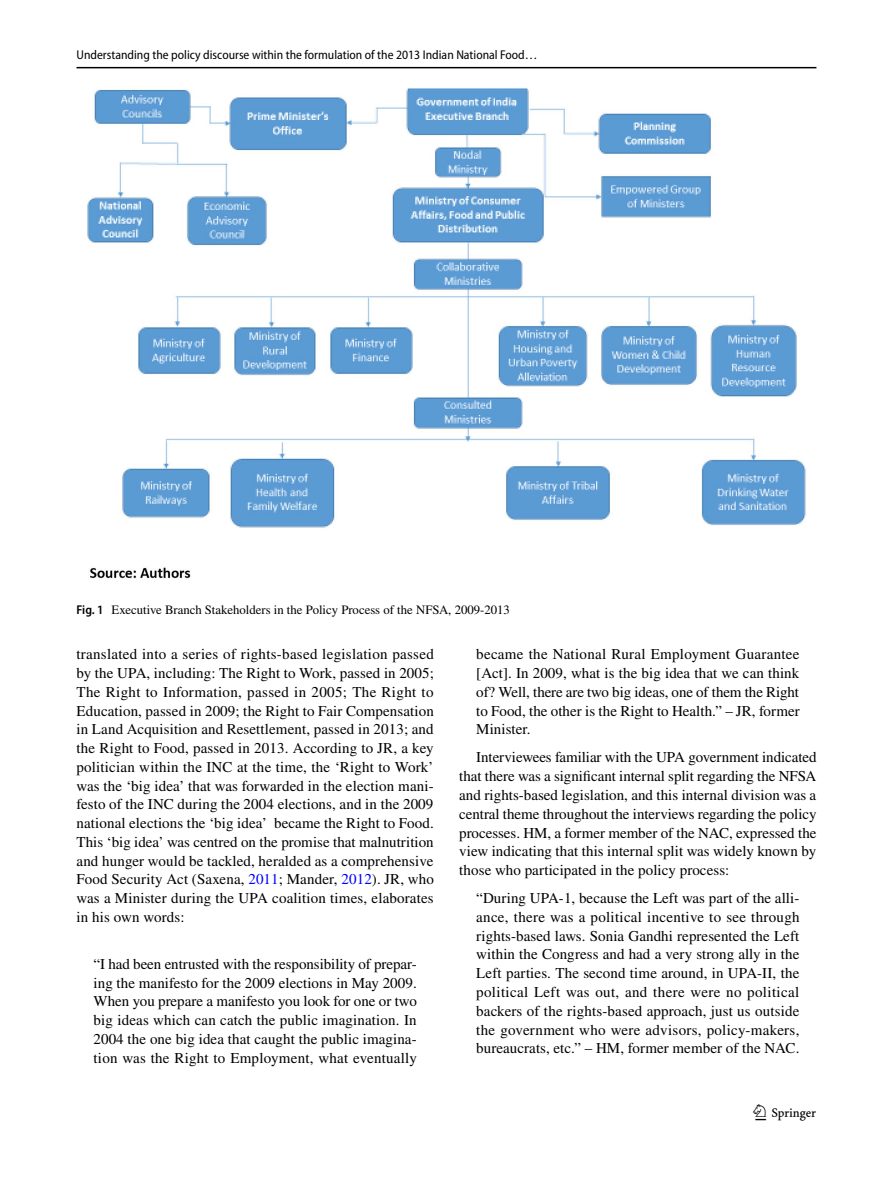
<style>
.page{position:relative;width:893px;height:1187px;background:#fff}
.page>*{position:absolute;margin:0;border:0;box-sizing:border-box;transform-origin:0 0}
.t1{font:22.5px "Springnew Regular 3";color:#000}
.t2{font:15px/18.8px "STIX";letter-spacing:.005em;color:#000;text-align:justify}
.t3{font:12.75px "Myriad Pro Semi Cn 3";color:#000}
.t4{font:12.75px "STIX";color:#000}
.s1{font-family:"Myriad Pro";font-weight:600;font-stretch:semi-condensed}
.s2{color:#00f}
</style>
<div class="page">
<hr style="left:77px;top:67px;width:739px;height:1px;background:#000">
<img style="left:87px;top:88px;width:719px;height:491px">
<p class="t3" style="left:77px;top:48px;width:462px">Understanding the policy discourse within the formulation of the 2013 Indian National Food…</p>
<p class="t4" style="left:77px;top:601px;width:435px"><span class="s1">Fig. 1</span> Executive Branch Stakeholders in the Policy Process of the NFSA, 2009-2013</p>
<p class="t2" style="left:77px;top:646px;width:359px">translated into a series of rights-based legislation passed by the UPA, including: The Right to Work, passed in 2005; The Right to Information, passed in 2005; The Right to Education, passed in 2009; the Right to Fair Compensation in Land Acquisition and Resettlement, passed in 2013; and the Right to Food, passed in 2013. According to JR, a key politician within the INC at the time, the ‘Right to Work’ was the ‘big idea’ that was forwarded in the election mani&shy;festo of the INC during the 2004 elections, and in the 2009 national elections the ‘big idea’ became the Right to Food.<br>This ‘big idea’ was centred on the promise that malnutrition and hunger would be tackled, heralded as a comprehensive Food Security Act (Saxena, <span class="s2">2011</span>; Mander, <span class="s2">2012</span>). JR, who was a Minister during the UPA coalition times, elaborates in his own words:</p>
<p class="t2" style="left:94px;top:955px;width:325px">“I had been entrusted with the responsibility of prepar&shy;ing the manifesto for the 2009 elections in May 2009.<br>When you prepare a manifesto you look for one or two big ideas which can catch the public imagination. In 2004 the one big idea that caught the public imagina&shy;tion was the Right to Employment, what eventually</p>
<p class="t2" style="left:476px;top:646px;width:325px">became the National Rural Employment Guarantee [Act]. In 2009, what is the big idea that we can think of? Well, there are two big ideas, one of them the Right to Food, the other is the Right to Health.” – JR, former Minister.</p>
<p class="t2" style="left:459px;top:749px;width:359px;text-indent:17px">Interviewees familiar with the UPA government indicated that there was a significant internal split regarding the NFSA and rights-based legislation, and this internal division was a central theme throughout the interviews regarding the policy processes. HM, a former member of the NAC, expressed the view indicating that this internal split was widely known by those who participated in the policy process:</p>
<p class="t2" style="left:476px;top:889px;width:325px">“During UPA-1, because the Left was part of the alli&shy;ance, there was a political incentive to see through rights-based laws. Sonia Gandhi represented the Left within the Congress and had a very strong ally in the Left parties. The second time around, in UPA-II, the political Left was out, and there were no political backers of the rights-based approach, just us outside the government who were advisors, policy-makers, bureaucrats, etc.” – HM, former member of the NAC.</p>
<h1 class="t1" style="left:755px;top:1104px;width:62px">1 3</h1>
</div>
